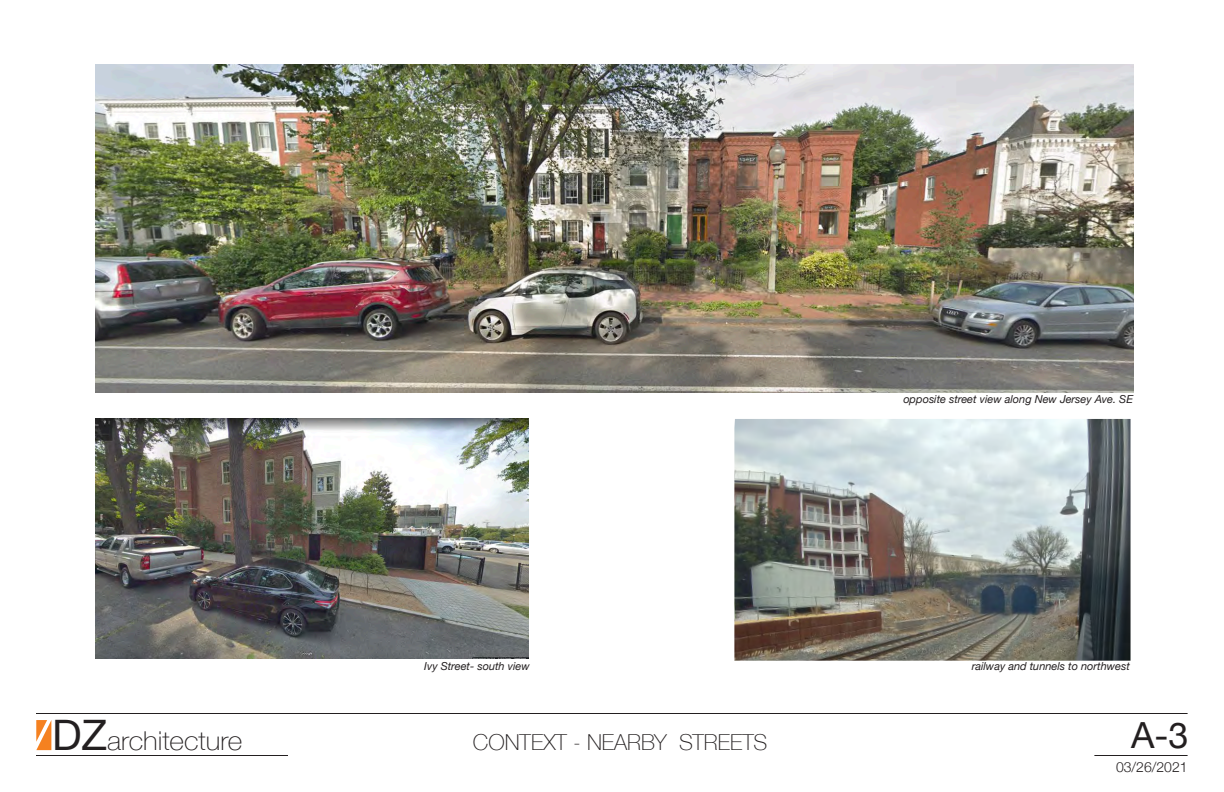
<style>
.page{position:relative;width:1224px;height:792px;background:#fff}
.page>*{position:absolute;margin:0;border:0;box-sizing:border-box;transform-origin:0 0}
.t1{font:36px "Helvetica Neue";color:#231f20}
.t2{font:100 26px "Helvetica Neue";color:#231f20;scale:1.08 1}
.t3{font:100 22px "Helvetica Neue";color:#231f20}
.t4{font:300 14px "Helvetica Neue";color:#231f20}
.t5{font:italic 11px "Helvetica Neue";color:#231f20}
.s1{font-weight:400;font-size:42px}
.s2{font-weight:500;font-size:36.4px;color:#8a898a}
</style>
<div class="page">
<hr style="left:36px;top:713px;width:1152px;height:1px;background:#231f20">
<hr style="left:36px;top:755px;width:252px;height:1px;background:#231f20">
<hr style="left:1094px;top:755px;width:94px;height:1px;background:#231f20">
<svg style="left:36px;top:720px;width:15px;height:30px"></svg>
<img style="left:96px;top:65px;width:1037px;height:328px">
<img style="left:96px;top:419px;width:432px;height:240px">
<img style="left:734px;top:419px;width:397px;height:242px">
<h2 class="t2" style="left:52px;top:721px;width:178px"><span class="s1">DZ</span><span class="s2">DZ</span>architecture</h2>
<p class="t5" style="left:424px;top:658px;width:107px">Ivy Street- south view</p>
<p class="t3" style="left:473px;top:726px;width:296px">CONTEXT - NEARBY STREETS</p>
<p class="t5" style="left:903px;top:391px;width:231px">opposite street view along New Jersey Ave. SE</p>
<p class="t5" style="left:972px;top:658px;width:160px">railway and tunnels to northwest</p>
<h1 class="t1" style="left:1131px;top:709px;width:59px">A-3</h1>
<p class="t4" style="left:1116px;top:755px;width:73px">03/26/2021</p>
</div>
